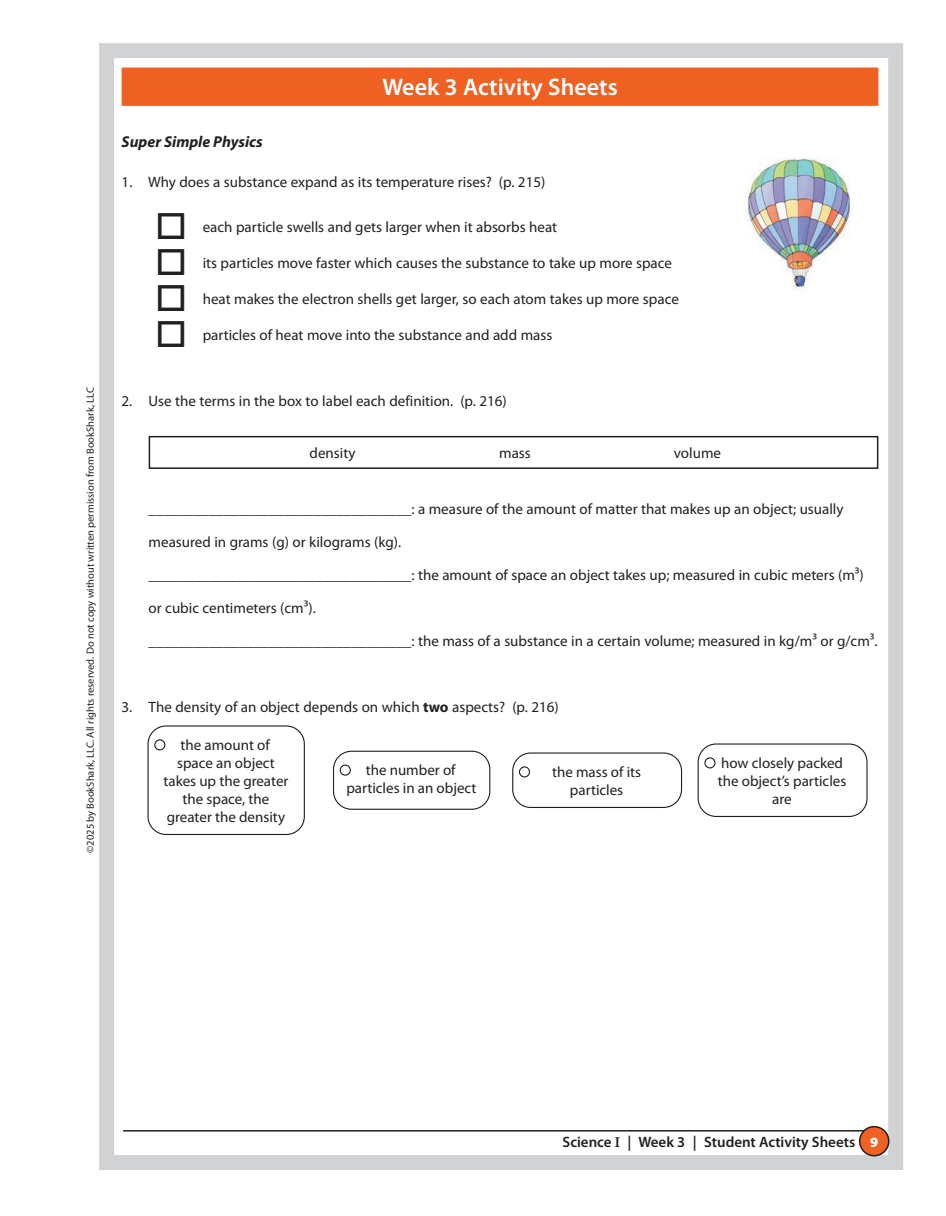
<style>
.page{position:relative;width:946px;height:1216px;background:#fff}
.page>*{position:absolute;margin:0;border:0;box-sizing:border-box;transform-origin:0 0}
.t1{font:600 24px "Myriad Pro";color:#fff}
.t2{font:italic 700 15.75px "Myriad Pro";color:#231f20}
.t3{font:15px/18px "Myriad Pro";color:#231f20;text-align:center}
.t4{font:600 15px "Myriad Pro";color:#231f20}
.t5{font:10.5px "Myriad Pro";color:#231f20}
.s1{font-weight:700}
.s2{font-family:"Chaparral Pro"}
.s3{font-weight:900;font-size:14.25px;color:#fff}
</style>
<div class="page">
<img style="left:745px;top:158px;width:105px;height:133px">
<div style="left:149px;top:436px;width:729px;height:33px;border:2px solid #231f20"></div>
<div style="left:147px;top:725px;width:158px;height:109px;border:1px solid #231f20;border-radius:18px"></div>
<div style="left:154px;top:739px;width:11px;height:11px;border:1px solid #231f20;border-radius:50%"></div>
<div style="left:333px;top:750px;width:157px;height:59px;border:1px solid #231f20;border-radius:18px"></div>
<div style="left:339px;top:764px;width:11px;height:11px;border:1px solid #231f20;border-radius:50%"></div>
<div style="left:697px;top:743px;width:170px;height:73px;border:1px solid #231f20;border-radius:18px"></div>
<div style="left:704px;top:757px;width:11px;height:11px;border:1px solid #231f20;border-radius:50%"></div>
<div style="left:512px;top:752px;width:169px;height:55px;border:1px solid #231f20;border-radius:18px"></div>
<div style="left:518px;top:766px;width:12px;height:11px;border:1px solid #231f20;border-radius:50%"></div>
<div style="left:99px;top:43px;width:803px;height:1126px;border:15px solid #d1d2d4"></div>
<hr style="left:123px;top:1129px;width:753px;height:2px;background:#231f20">
<div style="left:859px;top:1126px;width:29px;height:29px;background:#ee6122;border-radius:50%"></div>
<div style="left:858px;top:1125px;width:31px;height:31px;border:2px solid #231f20;border-radius:50%"></div>
<div style="left:122px;top:68px;width:755px;height:37px;background:#ee6122"></div>
<div style="left:122px;top:68px;width:756px;height:38px;border:2px solid #ee6122"></div>
<p class="t5" style="left:84px;top:852px;width:467px;rotate:-90deg">©2025 by BookShark, LLC. All rights reserved. Do not copy without written permission from BookShark, LLC</p>
<h1 class="t1" style="left:382px;top:71px;width:237px">Week 3 Activity Sheets</h1>
<p class="t2" style="left:122px;top:131px;width:143px">Super Simple Physics</p>
<p class="t3" style="left:122px;top:172px;width:425px">1. Why does a substance expand as its temperature rises? (p. 215)</p>
<p class="t3" style="left:155px;top:217px;width:403px">□ each particle swells and gets larger when it absorbs heat</p>
<p class="t3" style="left:155px;top:253px;width:518px">□ its particles move faster which causes the substance to take up more space</p>
<p class="t3" style="left:155px;top:289px;width:525px">□ heat makes the electron shells get larger, so each atom takes up more space</p>
<p class="t3" style="left:155px;top:325px;width:398px">□ particles of heat move into the substance and add mass</p>
<p class="t3" style="left:121px;top:391px;width:386px">2. Use the terms in the box to label each definition. (p. 216)</p>
<p class="t3" style="left:309px;top:443px;width:47px">density</p>
<p class="t3" style="left:499px;top:443px;width:33px">mass</p>
<p class="t3" style="left:673px;top:443px;width:49px">volume</p>
<p class="t3" style="left:148px;top:499px;width:696px">___________________________________: a measure of the amount of matter that makes up an object; usually</p>
<p class="t3" style="left:148px;top:532px;width:254px">measured in grams (g) or kilograms (kg).</p>
<p class="t3" style="left:148px;top:565px;width:716px">___________________________________: the amount of space an object takes up; measured in cubic meters (m3)</p>
<p class="t3" style="left:148px;top:598px;width:168px">or cubic centimeters (cm3).</p>
<p class="t3" style="left:148px;top:631px;width:730px">___________________________________: the mass of a substance in a certain volume; measured in kg/m3 or g/cm3.</p>
<p class="t3" style="left:121px;top:697px;width:438px">3. The density of an object depends on which <span class="s1">two</span> aspects? (p. 216)</p>
<p class="t3" style="left:163px;top:735px;width:126px">the amount of space an object takes up the greater the space, the greater the density</p>
<p class="t3" style="left:346px;top:760px;width:131px">the number of particles in an object</p>
<p class="t3" style="left:717px;top:753px;width:130px">how closely packed the object’s particles are</p>
<p class="t3" style="left:552px;top:762px;width:90px">the mass of its particles</p>
<p class="t4" style="left:562px;top:1131px;width:317px">Science <span class="s2">I</span> | Week 3 | Student Activity Sheets <span class="s3">9</span></p>
</div>
